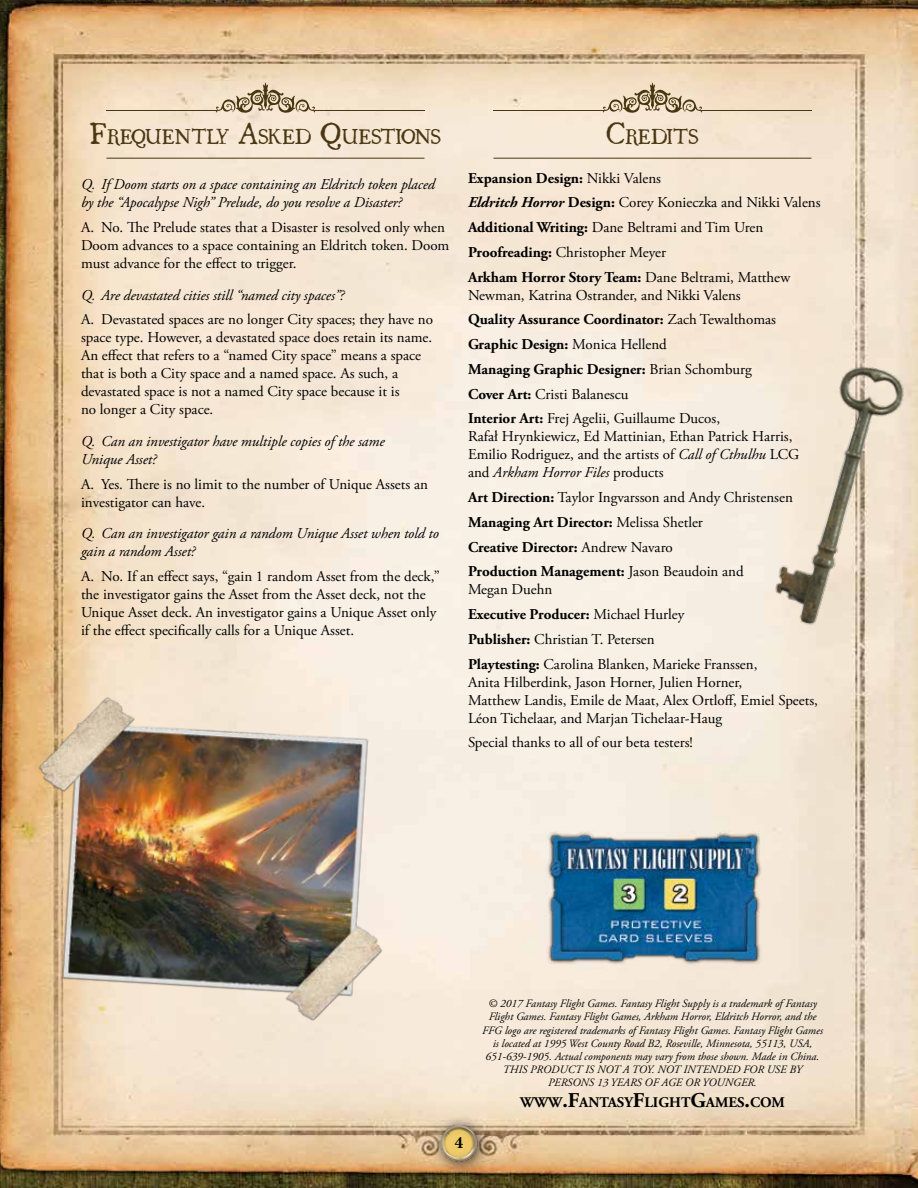
<style>
.page{position:relative;width:918px;height:1188px;background:#fff}
.page>*{position:absolute;margin:0;border:0;box-sizing:border-box;transform-origin:0 0}
.t1{font:18.9px "Ugly Qua";letter-spacing:-.025em;color:#493712}
.t2{font:700 16.5px "New Baskerville";color:#000}
.t3{font:15px/18px "Adobe Garamond Pro";color:#000}
.t4{font:italic 15px/18px "Adobe Garamond Pro";letter-spacing:-.005em;color:#000}
.t5{font:700 14.7px "Adobe Garamond Pro";color:#000}
.t6{font:italic 11.25px/13.2px "Adobe Garamond Pro";color:#000;text-align:center}
.s1{font-size:27px}
.s2{font-weight:700}
.s3{font-weight:700;font-style:italic}
.s4{font-style:italic}
.s5{font-size:21px}
</style>
<div class="page">
<img style="left:0;top:0;width:918px;height:1188px">
<div style="left:430px;top:1114px;width:62px;height:62px;background:#000;opacity:.75"></div>
<img style="left:438px;top:1122px;width:42px;height:41px">
<img style="left:716px;top:332px;width:202px;height:329px">
<hr style="left:107px;top:158px;width:317px;height:1px;background:#493712">
<svg style="left:215px;top:83px;width:101px;height:30px;background:#cbb99e"></svg>
<hr style="left:107px;top:110px;width:110px;height:1px;background:#493712">
<hr style="left:314px;top:110px;width:110px;height:1px;background:#493712">
<hr style="left:494px;top:158px;width:317px;height:1px;background:#493712">
<svg style="left:602px;top:83px;width:101px;height:30px;background:#cbb99e"></svg>
<hr style="left:494px;top:110px;width:110px;height:1px;background:#493712">
<hr style="left:701px;top:110px;width:110px;height:1px;background:#493712">
<img style="left:536px;top:823px;width:236px;height:150px">
<img style="left:0;top:681px;width:401px;height:359px">
<p class="t1" style="left:90px;top:122px;width:353px"><span class="s1">F</span>REQUENTLY <span class="s1">A</span>SKED <span class="s1">Q</span>UESTIONS</p>
<p class="t4" style="left:81px;top:176px;width:356px">Q. If Doom starts on a space containing an Eldritch token placed by the “Apocalypse Nigh” Prelude, do you resolve a Disaster?</p>
<p class="t3" style="left:81px;top:219px;width:370px">A. No. The Prelude states that a Disaster is resolved only when<br>Doom advances to a space containing an Eldritch token. Doom must advance for the effect to trigger.</p>
<p class="t4" style="left:81px;top:286px;width:265px">Q. Are devastated cities still “named city spaces”?</p>
<p class="t3" style="left:81px;top:311px;width:354px">A. Devastated spaces are no longer City spaces; they have no space type. However, a devastated space does retain its name.<br>An effect that refers to a “named City space” means a space that is both a City space and a named space. As such, a devastated space is not a named City space because it is<br>no longer a City space.</p>
<p class="t4" style="left:81px;top:432px;width:305px">Q. Can an investigator have multiple copies of the same<br>Unique Asset?</p>
<p class="t3" style="left:81px;top:475px;width:349px">A. Yes. There is no limit to the number of Unique Assets an investigator can have.</p>
<p class="t4" style="left:81px;top:525px;width:359px">Q. Can an investigator gain a random Unique Asset when told to gain a random Asset?</p>
<p class="t3" style="left:81px;top:568px;width:360px">A. No. If an effect says, “gain 1 random Asset from the deck,” the investigator gains the Asset from the Asset deck, not the Unique Asset deck. An investigator gains a Unique Asset only if the effect specifically calls for a Unique Asset.</p>
<p class="t1" style="left:606px;top:122px;width:94px"><span class="s1">C</span>REDITS</p>
<p class="t3" style="left:468px;top:166px;width:354px;line-height:24.8px"><span class="s2">Expansion Design:</span> Nikki Valens<br><span class="s3">Eldritch Horror</span> <span class="s2">Design:</span> Corey Konieczka and Nikki Valens <span class="s2">Additional Writing:</span> Dane Beltrami and Tim Uren <span class="s2">Proofreading:</span> Christopher Meyer<br><span class="s2">Arkham Horror Story Team:</span> Dane Beltrami, Matthew</p>
<p class="t3" style="left:468px;top:283px;width:310px;line-height:24.8px">Newman, Katrina Ostrander, and Nikki Valens <span class="s2">Quality Assurance Coordinator:</span> Zach Tewalthomas <span class="s2">Graphic Design:</span> Monica Hellend<br><span class="s2">Managing Graphic Designer:</span> Brian Schomburg <span class="s2">Cover Art:</span> Cristi Balanescu<br><span class="s2">Interior Art:</span> Frej Agelii, Guillaume Ducos,</p>
<p class="t3" style="left:468px;top:428px;width:333px">Rafał Hrynkiewicz, Ed Mattinian, Ethan Patrick Harris,<br>Emilio Rodriguez, and the artists of <span class="s4">Call of Cthulhu</span> LCG and <span class="s4">Arkham Horror Files</span> products</p>
<p class="t3" style="left:468px;top:485px;width:326px;line-height:24.8px"><span class="s2">Art Direction:</span> Taylor Ingvarsson and Andy Christensen <span class="s2">Managing Art Director:</span> Melissa Shetler<br><span class="s2">Creative Director:</span> Andrew Navaro<br><span class="s2">Production Management:</span> Jason Beaudoin and</p>
<p class="t3" style="left:468px;top:578px;width:291px;line-height:24.8px">Megan Duehn<br><span class="s2">Executive Producer:</span> Michael Hurley<br><span class="s2">Publisher:</span> Christian T. Petersen<br><span class="s2">Playtesting:</span> Carolina Blanken, Marieke Franssen,</p>
<p class="t3" style="left:468px;top:673px;width:352px">Anita Hilberdink, Jason Horner, Julien Horner,<br>Matthew Landis, Emile de Maat, Alex Ortloff, Emiel Speets,<br>Léon Tichelaar, and Marjan Tichelaar-Haug</p>
<p class="t3" style="left:468px;top:734px;width:226px">Special thanks to all of our beta testers!</p>
<p class="t6" style="left:482px;top:997px;width:342px">© 2017 Fantasy Flight Games. Fantasy Flight Supply is a trademark of Fantasy Flight Games. Fantasy Flight Games, Arkham Horror, Eldritch Horror, and the FFG logo are registered trademarks of Fantasy Flight Games. Fantasy Flight Games is located at 1995 West County Road B2, Roseville, Minnesota, 55113, USA, 651-639-1905. Actual components may vary from those shown. Made in China.<br>THIS PRODUCT IS NOT A TOY. NOT INTENDED FOR USE BY PERSONS 13 YEARS OF AGE OR YOUNGER.</p>
<p class="t5" style="left:520px;top:1094px;width:266px">WWW<span class="s5">.F</span>ANTASY<span class="s5">F</span>LIGHT<span class="s5">G</span>AMES<span class="s5">.</span>COM</p>
<p class="t2" style="left:455px;top:1133px;width:10px">4</p>
</div>
